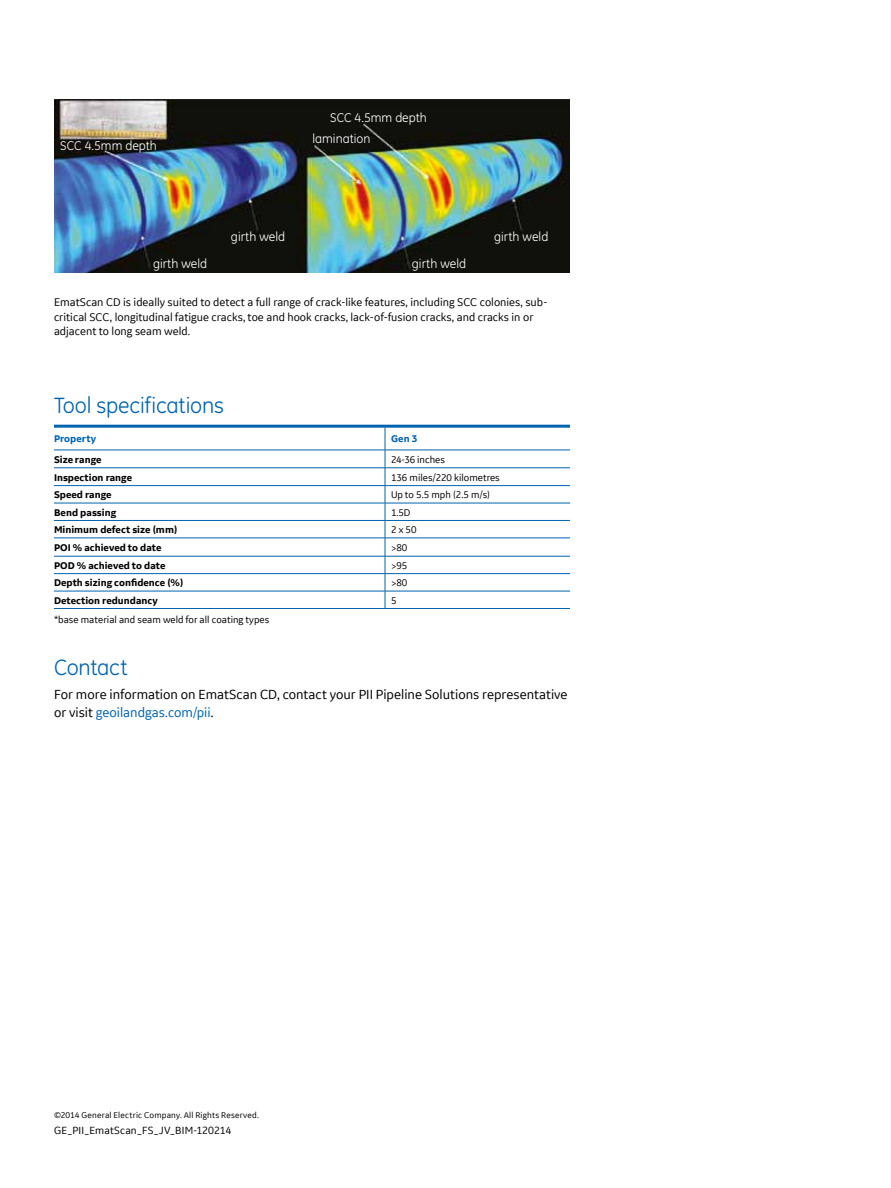
<style>
.page{position:relative;width:891px;height:1188px;background:#fff}
.page>*{position:absolute;margin:0;border:0;box-sizing:border-box;transform-origin:0 0}
.t1{font:22.5px "GE Inspira";letter-spacing:-.01em;color:#0063af}
.t2{font:14.25px/18px "GE Inspira Sans";color:#000}
.t3{font:12.9px/21px "GE Inspira";color:#fff}
.t4{font:12px/14.2px "GE Inspira Sans";color:#000}
.t5{font:11.25px "GE Inspira Sans";letter-spacing:.01em;color:#000}
.t6{font:700 10.5px "GE Inspira Sans";color:#000}
.t7{font:10.5px "GE Inspira Sans";color:#000}
.t8{font:700 10.5px "GE Inspira Sans";color:#0063af}
.t9{font:9px "GE Inspira Sans";letter-spacing:.02em;color:#000}
.s1{color:#0063af}
</style>
<div class="page">
<hr style="left:54px;top:425px;width:331px;height:3px;background:#0063af">
<hr style="left:385px;top:425px;width:185px;height:3px;background:#0063af">
<hr style="left:54px;top:450px;width:331px;height:1px;background:#0063af">
<hr style="left:385px;top:450px;width:185px;height:1px;background:#0063af">
<hr style="left:54px;top:468px;width:331px;height:1px;background:#0063af">
<hr style="left:385px;top:468px;width:185px;height:1px;background:#0063af">
<hr style="left:54px;top:485px;width:331px;height:1px;background:#0063af">
<hr style="left:385px;top:485px;width:185px;height:1px;background:#0063af">
<hr style="left:54px;top:503px;width:331px;height:1px;background:#0063af">
<hr style="left:385px;top:503px;width:185px;height:1px;background:#0063af">
<hr style="left:54px;top:520px;width:331px;height:1px;background:#0063af">
<hr style="left:385px;top:520px;width:185px;height:1px;background:#0063af">
<hr style="left:54px;top:538px;width:331px;height:1px;background:#0063af">
<hr style="left:385px;top:538px;width:185px;height:1px;background:#0063af">
<hr style="left:54px;top:556px;width:331px;height:1px;background:#0063af">
<hr style="left:385px;top:556px;width:185px;height:1px;background:#0063af">
<hr style="left:54px;top:573px;width:331px;height:1px;background:#0063af">
<hr style="left:385px;top:573px;width:185px;height:1px;background:#0063af">
<hr style="left:54px;top:591px;width:331px;height:1px;background:#0063af">
<hr style="left:385px;top:591px;width:185px;height:1px;background:#0063af">
<svg style="left:385px;top:428px;width:1px;height:180px"></svg>
<hr style="left:54px;top:608px;width:331px;height:1px;background:#0063af">
<hr style="left:385px;top:608px;width:185px;height:1px;background:#0063af">
<img style="left:54px;top:99px;width:516px;height:174px">
<p class="t3" style="left:60px;top:135px;width:98px">SCC 4.5mm depth</p>
<p class="t3" style="left:313px;top:107px;width:116px;text-indent:18px">SCC 4.5mm depth lamination</p>
<p class="t3" style="left:231px;top:226px;width:56px">girth weld</p>
<p class="t3" style="left:494px;top:226px;width:56px">girth weld</p>
<p class="t3" style="left:153px;top:253px;width:56px">girth weld</p>
<p class="t3" style="left:412px;top:253px;width:56px">girth weld</p>
<p class="t4" style="left:54px;top:295px;width:495px">EmatScan CD is ideally suited to detect a full range of crack-like features, including SCC colonies, sub&shy;critical SCC, longitudinal fatigue cracks, toe and hook cracks, lack-of-fusion cracks, and cracks in or adjacent to long seam weld.</p>
<h1 class="t1" style="left:54px;top:393px;width:171px">Tool specifications</h1>
<p class="t8" style="left:54px;top:432px;width:44px">Property</p>
<p class="t8" style="left:391px;top:432px;width:28px">Gen 3</p>
<p class="t6" style="left:54px;top:453px;width:49px">Size range</p>
<p class="t7" style="left:391px;top:453px;width:56px">24-36 inches</p>
<p class="t6" style="left:54px;top:471px;width:80px">Inspection range</p>
<p class="t7" style="left:391px;top:471px;width:110px">136 miles/220 kilometres</p>
<p class="t6" style="left:54px;top:489px;width:59px">Speed range</p>
<p class="t7" style="left:391px;top:489px;width:101px">Up to 5.5 mph (2.5 m/s)</p>
<p class="t6" style="left:54px;top:506px;width:64px">Bend passing</p>
<p class="t7" style="left:391px;top:506px;width:21px">1.5D</p>
<p class="t6" style="left:54px;top:523px;width:125px">Minimum defect size (mm)</p>
<p class="t7" style="left:391px;top:523px;width:27px">2 x 50</p>
<p class="t6" style="left:54px;top:541px;width:109px">POI % achieved to date</p>
<p class="t7" style="left:391px;top:541px;width:18px">&gt;80</p>
<p class="t6" style="left:54px;top:559px;width:113px">POD % achieved to date</p>
<p class="t7" style="left:391px;top:559px;width:18px">&gt;95</p>
<p class="t6" style="left:54px;top:577px;width:131px">Depth sizing confidence (%)</p>
<p class="t7" style="left:391px;top:577px;width:18px">&gt;80</p>
<p class="t6" style="left:54px;top:594px;width:105px">Detection redundancy</p>
<p class="t7" style="left:391px;top:594px;width:7px">5</p>
<p class="t7" style="left:54px;top:614px;width:217px">*base material and seam weld for all coating types</p>
<h1 class="t1" style="left:54px;top:655px;width:75px">Contact</h1>
<p class="t2" style="left:54px;top:685px;width:515px">For more information on EmatScan CD, contact your PII Pipeline Solutions representative or visit <span class="s1">geoilandgas.com/pii</span>.</p>
<p class="t9" style="left:54px;top:1109px;width:206px">©2014 General Electric Company. All Rights Reserved.</p>
<p class="t5" style="left:54px;top:1124px;width:179px">GE_PII_EmatScan_FS_JV_BIM-120214</p>
</div>
